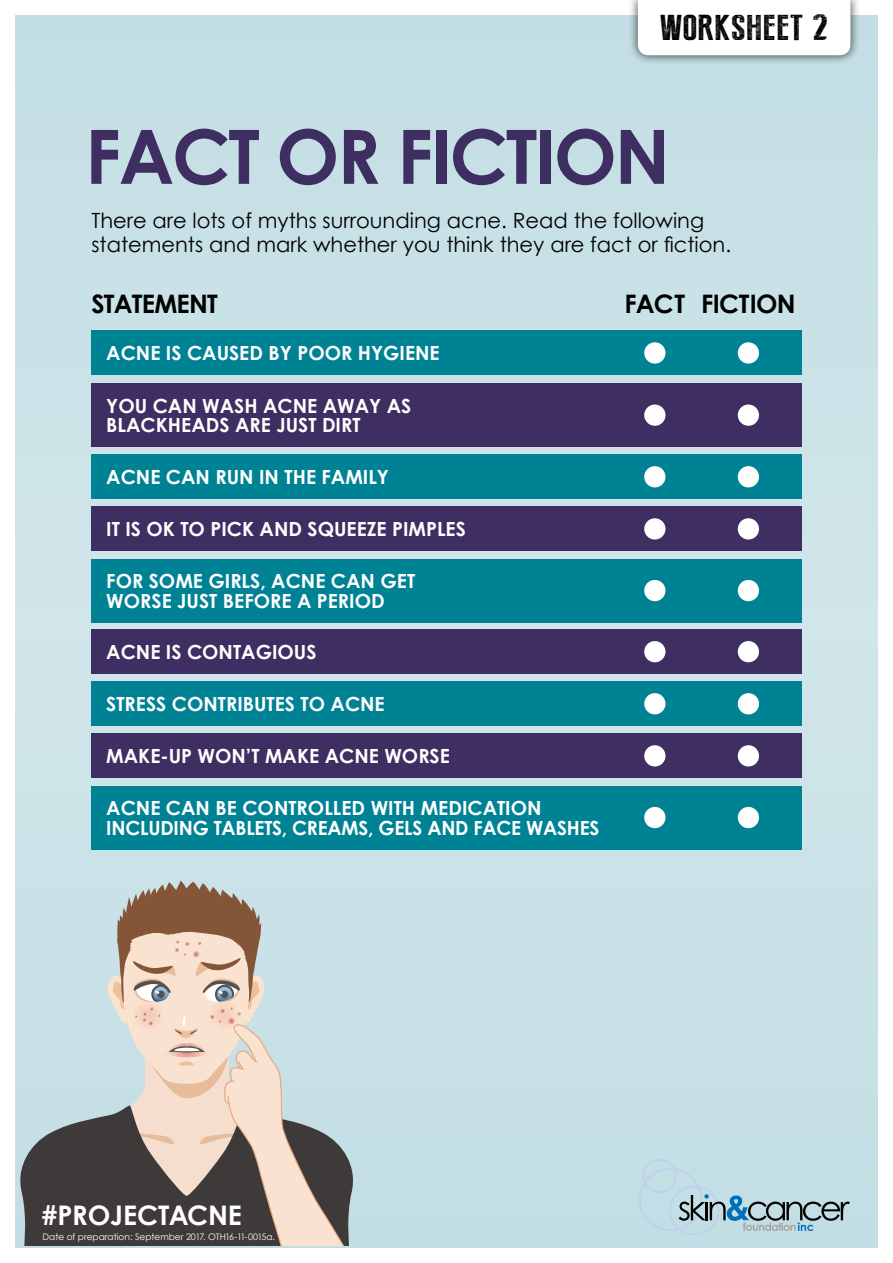
<style>
.page{position:relative;width:893px;height:1263px;background:#c2dee4}
.page>*{position:absolute;margin:0;border:0;box-sizing:border-box;transform-origin:0 0}
.t1{font:700 75px "Century Gothic";letter-spacing:-.03em;color:#3e2e62}
.t2{font:36px "Press Style";letter-spacing:.02em;color:#000;scale:1.3 1}
.t3{font:700 27px "Century Gothic";letter-spacing:-.01em;color:#fff}
.t4{font:700 25.5px "Century Gothic";letter-spacing:-.03em;color:#000}
.t5{font:21px/24px "Century Gothic";color:#000}
.t6{font:700 19.5px/19.5px "Century Gothic";color:#fff}
.t7{font:9px "Century Gothic";color:#fff}
</style>
<div class="page">
<svg style="left:20px;top:1115px;width:87px;height:131px;background:#515252"></svg>
<svg style="left:107px;top:880px;width:246px;height:366px"></svg>
<div style="left:0;top:0;width:893px;height:1263px;border:15px solid #fff"></div>
<div style="left:628px;top:0;width:232px;height:65px;background:#000;opacity:.75"></div>
<div style="left:638px;top:0;width:212px;height:55px;background:#fff"></div>
<svg style="left:639px;top:1159px;width:211px;height:76px"></svg>
<div style="left:91px;top:733px;width:710px;height:45px;background:#3e2e62"></div>
<div style="left:91px;top:786px;width:710px;height:63px;background:#008295"></div>
<div style="left:91px;top:629px;width:710px;height:45px;background:#3e2e62"></div>
<div style="left:91px;top:681px;width:710px;height:45px;background:#008295"></div>
<div style="left:91px;top:507px;width:710px;height:44px;background:#3e2e62"></div>
<div style="left:91px;top:383px;width:710px;height:64px;background:#3e2e62"></div>
<div style="left:91px;top:559px;width:710px;height:63px;background:#008295"></div>
<div style="left:91px;top:454px;width:710px;height:45px;background:#008295"></div>
<div style="left:91px;top:331px;width:710px;height:44px;background:#008295"></div>
<div style="left:644px;top:342px;width:21px;height:22px;background:#fff;border-radius:50%"></div>
<div style="left:644px;top:466px;width:21px;height:21px;background:#fff;border-radius:50%"></div>
<div style="left:644px;top:693px;width:21px;height:21px;background:#fff;border-radius:50%"></div>
<div style="left:644px;top:745px;width:21px;height:21px;background:#fff;border-radius:50%"></div>
<div style="left:644px;top:807px;width:21px;height:21px;background:#fff;border-radius:50%"></div>
<div style="left:644px;top:518px;width:21px;height:21px;background:#fff;border-radius:50%"></div>
<div style="left:644px;top:641px;width:21px;height:21px;background:#fff;border-radius:50%"></div>
<div style="left:644px;top:404px;width:21px;height:22px;background:#fff;border-radius:50%"></div>
<div style="left:644px;top:580px;width:21px;height:21px;background:#fff;border-radius:50%"></div>
<div style="left:738px;top:342px;width:21px;height:22px;background:#fff;border-radius:50%"></div>
<div style="left:738px;top:466px;width:21px;height:21px;background:#fff;border-radius:50%"></div>
<div style="left:738px;top:693px;width:21px;height:21px;background:#fff;border-radius:50%"></div>
<div style="left:738px;top:745px;width:21px;height:21px;background:#fff;border-radius:50%"></div>
<div style="left:738px;top:807px;width:21px;height:21px;background:#fff;border-radius:50%"></div>
<div style="left:738px;top:518px;width:21px;height:21px;background:#fff;border-radius:50%"></div>
<div style="left:738px;top:641px;width:21px;height:21px;background:#fff;border-radius:50%"></div>
<div style="left:738px;top:404px;width:21px;height:22px;background:#fff;border-radius:50%"></div>
<div style="left:738px;top:580px;width:21px;height:21px;background:#fff;border-radius:50%"></div>
<h2 class="t2" style="left:660px;top:9px;width:131px">WORKSHEET 2</h2>
<h1 class="t1" style="left:85px;top:109px;width:586px">FACT OR FICTION</h1>
<p class="t5" style="left:91px;top:208px;width:641px">There are lots of myths surrounding acne. Read the following statements and mark whether you think they are fact or fiction.</p>
<h3 class="t4" style="left:91px;top:287px;width:128px">STATEMENT</h3>
<h3 class="t4" style="left:624px;top:287px;width:173px">FACT FICTION</h3>
<p class="t6" style="left:106px;top:343px;width:335px">ACNE IS CAUSED BY POOR HYGIENE</p>
<p class="t6" style="left:106px;top:395px;width:306px">YOU CAN WASH ACNE AWAY AS<br>BLACKHEADS ARE JUST DIRT</p>
<p class="t6" style="left:106px;top:467px;width:284px">ACNE CAN RUN IN THE FAMILY</p>
<p class="t6" style="left:106px;top:519px;width:361px">IT IS OK TO PICK AND SQUEEZE PIMPLES</p>
<p class="t6" style="left:106px;top:571px;width:310px">FOR SOME GIRLS, ACNE CAN GET<br>WORSE JUST BEFORE A PERIOD</p>
<p class="t6" style="left:106px;top:642px;width:212px">ACNE IS CONTAGIOUS</p>
<p class="t6" style="left:106px;top:694px;width:280px">STRESS CONTRIBUTES TO ACNE</p>
<p class="t6" style="left:106px;top:746px;width:345px">MAKE-UP WON’T MAKE ACNE WORSE</p>
<p class="t6" style="left:106px;top:798px;width:495px">ACNE CAN BE CONTROLLED WITH MEDICATION<br>INCLUDING TABLETS, CREAMS, GELS AND FACE WASHES</p>
<h3 class="t3" style="left:41px;top:1198px;width:202px">#PROJECTACNE</h3>
<p class="t7" style="left:43px;top:1231px;width:234px">Date of preparation: September 2017. OTH16-11-0015a.</p>
</div>
